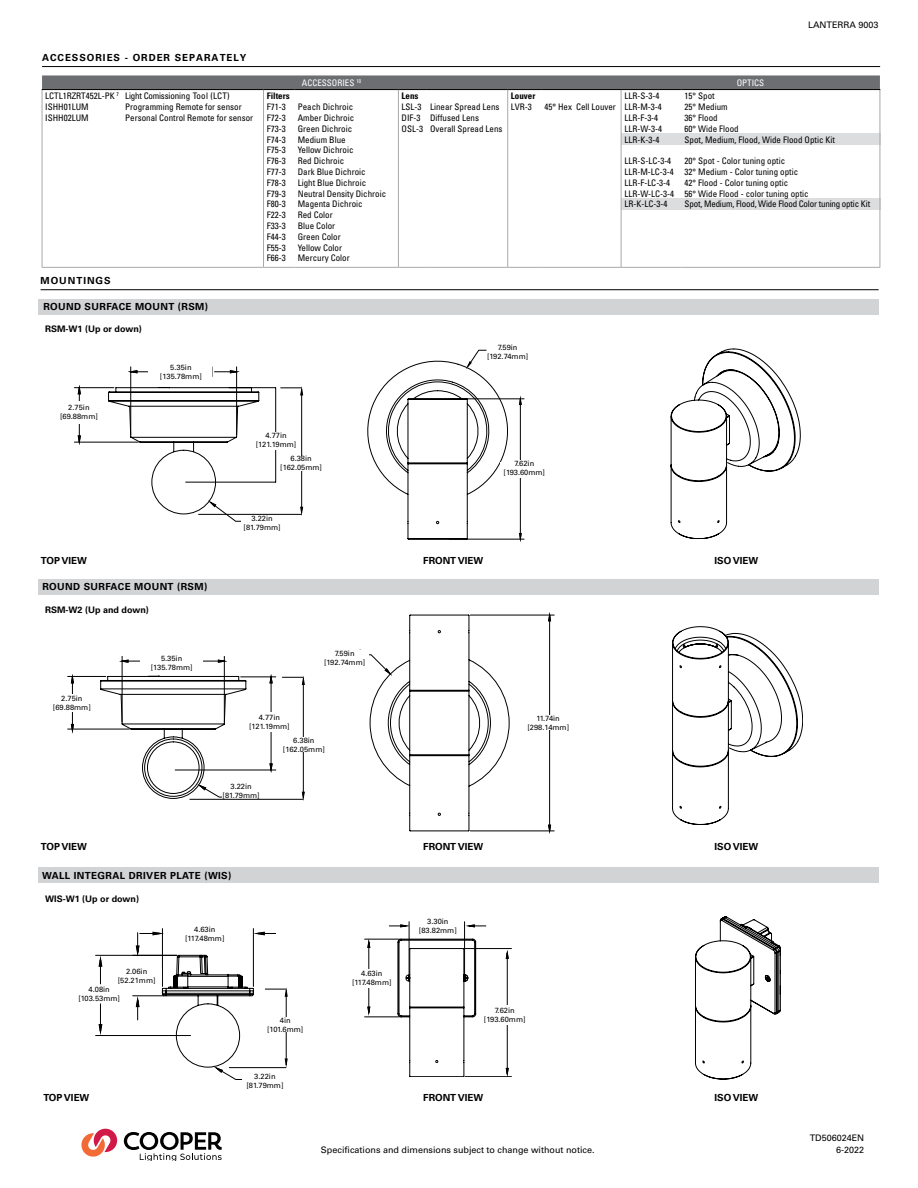
<style>
.page{position:relative;width:918px;height:1188px;background:#fff}
.page>*{position:absolute;margin:0;border:0;box-sizing:border-box;transform-origin:0 0}
.t1{font:700 9.75px "Univers LT Std";letter-spacing:.04em;color:#000}
.t2{font:700 9.75px "Univers LT Std";letter-spacing:.1em;color:#000}
.t3{font:700 9.75px "Univers LT Std";color:#000}
.t4{font:condensed 9px/10.8px "Univers LT Std";color:#000}
.t5{font:9px/12px "Univers LT Std";color:#000;text-align:right}
.t6{font:700 9px "Univers LT Std";color:#000}
.t7{font:condensed 9px "Univers LT Std";color:#fff}
.t8{font:700 condensed 9px "Univers LT Std";color:#000}
.t9{font:7.5px/9px "Univers LT Std";color:#000;text-align:center}
.s1{font-stretch:normal}
</style>
<div class="page">
<svg style="left:81px;top:1128px;width:141px;height:33px"></svg>
<svg style="left:671px;top:349px;width:130px;height:190px"></svg>
<svg style="left:672px;top:626px;width:131px;height:199px"></svg>
<svg style="left:367px;top:350px;width:158px;height:190px"></svg>
<div style="left:500px;top:462px;width:42px;height:16px;background:#fff"></div>
<div style="left:503px;top:461px;width:43px;height:15px;background:#fff"></div>
<svg style="left:360px;top:614px;width:195px;height:218px"></svg>
<div style="left:511px;top:740px;width:15px;height:22px;background:#fff"></div>
<div style="left:517px;top:716px;width:63px;height:14px;background:#fff"></div>
<div style="left:321px;top:650px;width:48px;height:15px;background:#fff"></div>
<svg style="left:695px;top:917px;width:86px;height:162px"></svg>
<svg style="left:364px;top:921px;width:148px;height:156px"></svg>
<div style="left:349px;top:969px;width:45px;height:19px;background:#fff"></div>
<div style="left:486px;top:1005px;width:46px;height:19px;background:#fff"></div>
<div style="left:348px;top:971px;width:48px;height:15px;background:#fff"></div>
<div style="left:484px;top:1008px;width:42px;height:17px;background:#fff"></div>
<div style="left:415px;top:919px;width:46px;height:17px;background:#fff"></div>
<div style="left:621px;top:133px;width:259px;height:11px;background:#dcddde"></div>
<div style="left:621px;top:199px;width:259px;height:11px;background:#dcddde"></div>
<div style="left:39px;top:299px;width:840px;height:15px;background:#d1d3d4"></div>
<hr style="left:42px;top:90px;width:1px;height:177px;background:#a7a9ac">
<hr style="left:263px;top:90px;width:1px;height:177px;background:#a7a9ac">
<hr style="left:398px;top:90px;width:1px;height:177px;background:#a7a9ac">
<hr style="left:507px;top:90px;width:1px;height:177px;background:#a7a9ac">
<hr style="left:621px;top:90px;width:1px;height:177px;background:#a7a9ac">
<hr style="left:880px;top:90px;width:1px;height:177px;background:#a7a9ac">
<hr style="left:42px;top:267px;width:80px;height:1px;background:#a7a9ac">
<hr style="left:122px;top:267px;width:142px;height:1px;background:#a7a9ac">
<hr style="left:264px;top:267px;width:30px;height:1px;background:#a7a9ac">
<hr style="left:294px;top:267px;width:104px;height:1px;background:#a7a9ac">
<svg style="left:398px;top:267px;width:29px;height:1px"></svg>
<hr style="left:427px;top:267px;width:81px;height:1px;background:#a7a9ac">
<hr style="left:508px;top:267px;width:33px;height:1px;background:#a7a9ac">
<hr style="left:541px;top:267px;width:80px;height:1px;background:#a7a9ac">
<hr style="left:621px;top:267px;width:60px;height:1px;background:#a7a9ac">
<hr style="left:681px;top:267px;width:199px;height:1px;background:#a7a9ac">
<svg style="left:42px;top:75px;width:838px;height:15px;background:#6e6f72"></svg>
<hr style="left:427px;top:89px;width:81px;height:1px;background:#000">
<hr style="left:508px;top:89px;width:33px;height:1px;background:#000">
<hr style="left:541px;top:89px;width:80px;height:1px;background:#000">
<hr style="left:621px;top:89px;width:60px;height:1px;background:#000">
<hr style="left:681px;top:89px;width:199px;height:1px;background:#000">
<div style="left:39px;top:579px;width:840px;height:15px;background:#d1d3d4"></div>
<div style="left:39px;top:867px;width:840px;height:16px;background:#d1d3d4"></div>
<hr style="left:41px;top:289px;width:838px;height:1px;background:#000">
<svg style="left:74px;top:367px;width:229px;height:155px"></svg>
<hr style="left:301px;top:391px;width:1px;height:116px;background:#000">
<div style="left:279px;top:456px;width:44px;height:14px;background:#fff"></div>
<svg style="left:67px;top:656px;width:238px;height:145px"></svg>
<hr style="left:303px;top:681px;width:1px;height:116px;background:#000">
<div style="left:283px;top:738px;width:42px;height:14px;background:#fff"></div>
<svg style="left:95px;top:928px;width:193px;height:152px"></svg>
<hr style="left:286px;top:993px;width:1px;height:67px;background:#000">
<div style="left:264px;top:1018px;width:43px;height:14px;background:#fff"></div>
<hr style="left:42px;top:66px;width:838px;height:1px;background:#000">
<p class="t2" style="left:42px;top:52px;width:206px">ACCESSORIES - ORDER SEPARATELY</p>
<p class="t7" style="left:302px;top:77px;width:61px">ACCESSORIES <sup>10</sup></p>
<p class="t7" style="left:737px;top:77px;width:29px">OPTICS</p>
<p class="t5" style="left:808px;top:18px;width:72px">LANTERRA 9003</p>
<p class="t4" style="left:45px;top:91px;width:75px">LCTL1RZRT452L-PK <sup>7<br></sup>ISHH01LUM<br>ISHH02LUM</p>
<p class="t4" style="left:125px;top:91px;width:129px">Light Comissioning Tool (LCT)<br>Programming Remote for sensor<br>Personal Control Remote for sensor</p>
<p class="t8" style="left:267px;top:91px;width:24px">Filters</p>
<p class="t4" style="left:267px;top:101px;width:20px;text-align:justify">F71-3<br>F72-3<br>F73-3<br>F74-3<br>F75-3<br>F76-3<br>F77-3<br>F78-3<br>F79-3<br>F80-3<br>F22-3<br>F33-3<br>F44-3<br>F55-3<br>F66-3</p>
<p class="t4" style="left:298px;top:101px;width:90px">Peach Dichroic<br>Amber Dichroic<br>Green Dichroic<br>Medium Blue<br>Yellow Dichroic<br>Red Dichroic<br>Dark Blue Dichroic<br>Light Blue Dichroic<br>Neutral Density Dichroic<br>Magenta Dichroic<br>Red Color<br>Blue Color<br>Green Color<br>Yellow Color<br>Mercury Color</p>
<p class="t2" style="left:41px;top:275px;width:72px">MOUNTINGS</p>
<p class="t1" style="left:43px;top:301px;width:166px">ROUND SURFACE MOUNT (RSM)</p>
<p class="t6" style="left:45px;top:323px;width:98px">RSM-W1 (Up or down)</p>
<p class="t9" style="left:60px;top:403px;width:39px">2.75in [69.88mm]</p>
<p class="t9" style="left:160px;top:362px;width:43px">5.35in [135.78mm]</p>
<p class="t9" style="left:256px;top:431px;width:42px">4.77in [121.19mm]</p>
<p class="t9" style="left:280px;top:454px;width:43px">6.38in [162.05mm]</p>
<p class="t9" style="left:244px;top:514px;width:39px">3.22in [81.79mm]</p>
<p class="t8" style="left:402px;top:91px;width:18px">Lens</p>
<p class="t4" style="left:402px;top:101px;width:23px">LSL-3<br>DIF-3<br>OSL-3</p>
<p class="t4" style="left:430px;top:101px;width:74px">Linear Spread Lens<br>Diffused Lens<br>Overall Spread Lens</p>
<p class="t8" style="left:511px;top:91px;width:26px">Louver</p>
<p class="t4" style="left:511px;top:101px;width:22px">LVR-3</p>
<p class="t4" style="left:544px;top:101px;width:73px">45<span class="s1">°</span> Hex Cell Louver</p>
<p class="t4" style="left:624px;top:91px;width:39px">LLR-S-3-4<br>LLR-M-3-4<br>LLR-F-3-4<br>LLR-W-3-4<br>LLR-K-3-4</p>
<p class="t4" style="left:624px;top:155px;width:51px">LLR-S-LC-3-4<br>LLR-M-LC-3-4<br>LLR-F-LC-3-4<br>LLR-W-LC-3-4<br>LR-K-LC-3-4</p>
<p class="t4" style="left:685px;top:91px;width:152px">15° Spot<br>25° Medium<br>36° Flood<br>60° Wide Flood<br>Spot, Medium, Flood, Wide Flood Optic Kit</p>
<p class="t4" style="left:685px;top:155px;width:187px">20° Spot - Color tuning optic<br>32° Medium - Color tuning optic<br>42° Flood - Color tuning optic<br>56° Wide Flood - color tuning optic<br>Spot, Medium, Flood, Wide Flood Color tuning optic Kit</p>
<p class="t9" style="left:487px;top:343px;width:43px">7.59in [192.74mm]</p>
<p class="t9" style="left:504px;top:459px;width:43px">7.62in [193.60mm]</p>
<p class="t1" style="left:41px;top:555px;width:48px">TOP VIEW</p>
<p class="t3" style="left:423px;top:555px;width:61px">FRONT VIEW</p>
<p class="t1" style="left:715px;top:555px;width:45px">ISO VIEW</p>
<p class="t1" style="left:42px;top:581px;width:166px">ROUND SURFACE MOUNT (RSM)</p>
<p class="t6" style="left:45px;top:604px;width:105px">RSM-W2 (Up and down)</p>
<p class="t9" style="left:53px;top:694px;width:39px">2.75in [69.88mm]</p>
<p class="t9" style="left:151px;top:654px;width:43px">5.35in [135.78mm]</p>
<p class="t9" style="left:249px;top:713px;width:42px">4.77in [121.19mm]</p>
<p class="t9" style="left:324px;top:648px;width:43px">7.59in [192.74mm]</p>
<p class="t9" style="left:223px;top:782px;width:39px">3.22in [81.79mm]</p>
<p class="t9" style="left:283px;top:736px;width:43px">6.38in [162.05mm]</p>
<p class="t9" style="left:527px;top:714px;width:43px">11.74in [298.14mm]</p>
<p class="t1" style="left:41px;top:841px;width:48px">TOP VIEW</p>
<p class="t3" style="left:423px;top:841px;width:61px">FRONT VIEW</p>
<p class="t1" style="left:715px;top:841px;width:45px">ISO VIEW</p>
<p class="t1" style="left:42px;top:870px;width:191px">WALL INTEGRAL DRIVER PLATE (WIS)</p>
<p class="t6" style="left:45px;top:893px;width:95px">WIS-W1 (Up or down)</p>
<p class="t9" style="left:118px;top:967px;width:39px">2.06in [52.21mm]</p>
<p class="t9" style="left:78px;top:985px;width:43px">4.08in [103.53mm]</p>
<p class="t9" style="left:185px;top:925px;width:41px">4.63in [117.48mm]</p>
<p class="t9" style="left:267px;top:1016px;width:38px">4in [101.6mm]</p>
<p class="t9" style="left:246px;top:1072px;width:39px">3.22in [81.79mm]</p>
<p class="t9" style="left:352px;top:969px;width:41px">4.63in [117.48mm]</p>
<p class="t9" style="left:419px;top:917px;width:39px">3.30in [83.82mm]</p>
<p class="t9" style="left:484px;top:1006px;width:43px">7.62in [193.60mm]</p>
<p class="t1" style="left:43px;top:1091px;width:48px">TOP VIEW</p>
<p class="t3" style="left:423px;top:1091px;width:61px">FRONT VIEW</p>
<p class="t1" style="left:715px;top:1091px;width:45px">ISO VIEW</p>
<p class="t5" style="left:321px;top:1144px;width:275px">Specifications and dimensions subject to change without notice.</p>
<p class="t5" style="left:810px;top:1132px;width:56px">TD506024EN<br>6-2022</p>
</div>
